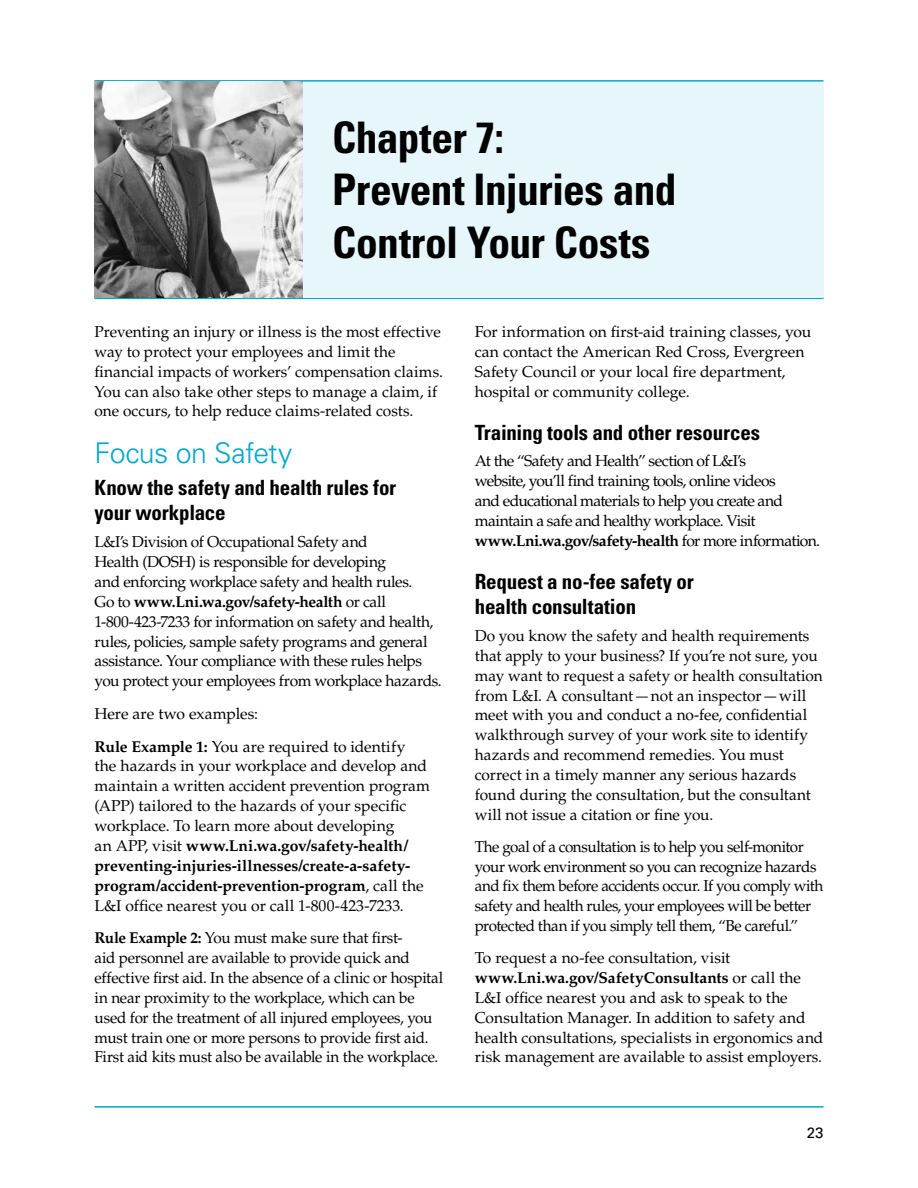
<style>
.page{position:relative;width:918px;height:1188px;background:#fff}
.page>*{position:absolute;margin:0;border:0;box-sizing:border-box;transform-origin:0 0}
.Chapter_Title{font:700 condensed 43.5px/52.5px "Univers LT Std";letter-spacing:-.015em;color:#000}
.Subhead_Level_1{font:300 28.5px "Univers LT Std";letter-spacing:-.02em;color:#00a8cb}
.Subhead_Level_2{font:700 condensed 21px/25.2px "Univers LT Std";letter-spacing:-.01em;color:#000}
.Body_-_10_5{font:15.75px/19.8px "Palatino LT Std";letter-spacing:-.01em;color:#000}
.Body_-_10_5-2{font:15.75px/19.8px "Palatino LT Std";letter-spacing:-.03em;color:#000}
.Body_-_10_5-3{font:15.75px/19.8px "Palatino LT Std";letter-spacing:-.035em;color:#000}
.Body_-_10_5-4{font:15.75px/19.8px "Palatino LT Std";letter-spacing:-.04em;color:#000}
.t1{font:15px "Univers LT Std";color:#000}
.s1{font-weight:700}
</style>
<div class="page">
<hr style="left:94px;top:80px;width:730px;height:2px;background:#00a8cb">
<hr style="left:94px;top:298px;width:730px;height:1px;background:#00a8cb">
<hr style="left:94px;top:1106px;width:730px;height:2px;background:#00a8cb">
<div style="left:94px;top:82px;width:730px;height:216px;background:#e6f6fa"></div>
<img style="left:95px;top:82px;width:207px;height:216px">
<h2 class="Chapter_Title" style="left:332px;top:111px;width:346px">Chapter 7:<br>Prevent Injuries and<br>Control Your Costs</h2>
<p class="Body_-_10_5" style="left:94px;top:322px;width:350px">Preventing an injury or illness is the most effective way to protect your employees and limit the financial impacts of workers’ compensation claims.<br>You can also take other steps to manage a claim, if one occurs, to help reduce claims-related costs.</p>
<h3 class="Subhead_Level_1" style="left:94px;top:436px;width:199px">Focus on Safety</h3>
<h4 class="Subhead_Level_2" style="left:94px;top:474px;width:303px">Know the safety and health rules for your workplace</h4>
<p class="Body_-_10_5-2" style="left:94px;top:532px;width:349px">L&amp;I’s Division of Occupational Safety and<br>Health (DOSH) is responsible for developing<br>and enforcing workplace safety and health rules.<br>Go to <span class="s1">www.Lni.wa.gov/safety-health</span> or call 1-800-423-7233 for information on safety and health, rules, policies, sample safety programs and general assistance. Your compliance with these rules helps you protect your employees from workplace hazards.</p>
<p class="Body_-_10_5" style="left:94px;top:704px;width:165px">Here are two examples:</p>
<p class="Body_-_10_5" style="left:94px;top:737px;width:337px"><span class="s1">Rule Example 1:</span> You are required to identify the hazards in your workplace and develop and maintain a written accident prevention program (APP) tailored to the hazards of your specific workplace. To learn more about developing<br>an APP, visit <span class="s1">www.Lni.wa.gov/safety-health/ preventing-injuries-illnesses/create-a-safety&shy;program/accident-prevention-program</span>, call the L&amp;I office nearest you or call 1-800-423-7233.</p>
<p class="Body_-_10_5" style="left:94px;top:928px;width:350px"><span class="s1">Rule Example 2:</span> You must make sure that first-<br>aid personnel are available to provide quick and effective first aid. In the absence of a clinic or hospital in near proximity to the workplace, which can be used for the treatment of all injured employees, you must train one or more persons to provide first aid.<br>First aid kits must also be available in the workplace.</p>
<p class="Body_-_10_5" style="left:475px;top:322px;width:338px">For information on first-aid training classes, you can contact the American Red Cross, Evergreen Safety Council or your local fire department, hospital or community college.</p>
<h4 class="Subhead_Level_2" style="left:475px;top:420px;width:287px">Training tools and other resources</h4>
<p class="Body_-_10_5-4" style="left:475px;top:451px;width:347px">At the “Safety and Health” section of L&amp;I’s<br>website, you’ll find training tools, online videos<br>and educational materials to help you create and maintain a safe and healthy workplace. Visit <span class="s1">www.Lni.wa.gov/safety-health</span> for more information.</p>
<h4 class="Subhead_Level_2" style="left:475px;top:569px;width:220px">Request a no-fee safety or health consultation</h4>
<p class="Body_-_10_5" style="left:475px;top:626px;width:350px">Do you know the safety and health requirements that apply to your business? If you’re not sure, you may want to request a safety or health consultation from L&amp;I. A consultant — not an inspector — will meet with you and conduct a no-fee, confidential walkthrough survey of your work site to identify hazards and recommend remedies. You must correct in a timely manner any serious hazards found during the consultation, but the consultant will not issue a citation or fine you.</p>
<p class="Body_-_10_5-3" style="left:475px;top:837px;width:350px">The goal of a consultation is to help you self-monitor your work environment so you can recognize hazards and fix them before accidents occur. If you comply with safety and health rules, your employees will be better protected than if you simply tell them, “Be careful.”</p>
<p class="Body_-_10_5" style="left:475px;top:948px;width:350px">To request a no-fee consultation, visit <span class="s1">www.Lni.wa.gov/SafetyConsultants</span> or call the L&amp;I office nearest you and ask to speak to the Consultation Manager. In addition to safety and health consultations, specialists in ergonomics and risk management are available to assist employers.</p>
<p class="t1" style="left:807px;top:1124px;width:18px">23</p>
</div>
